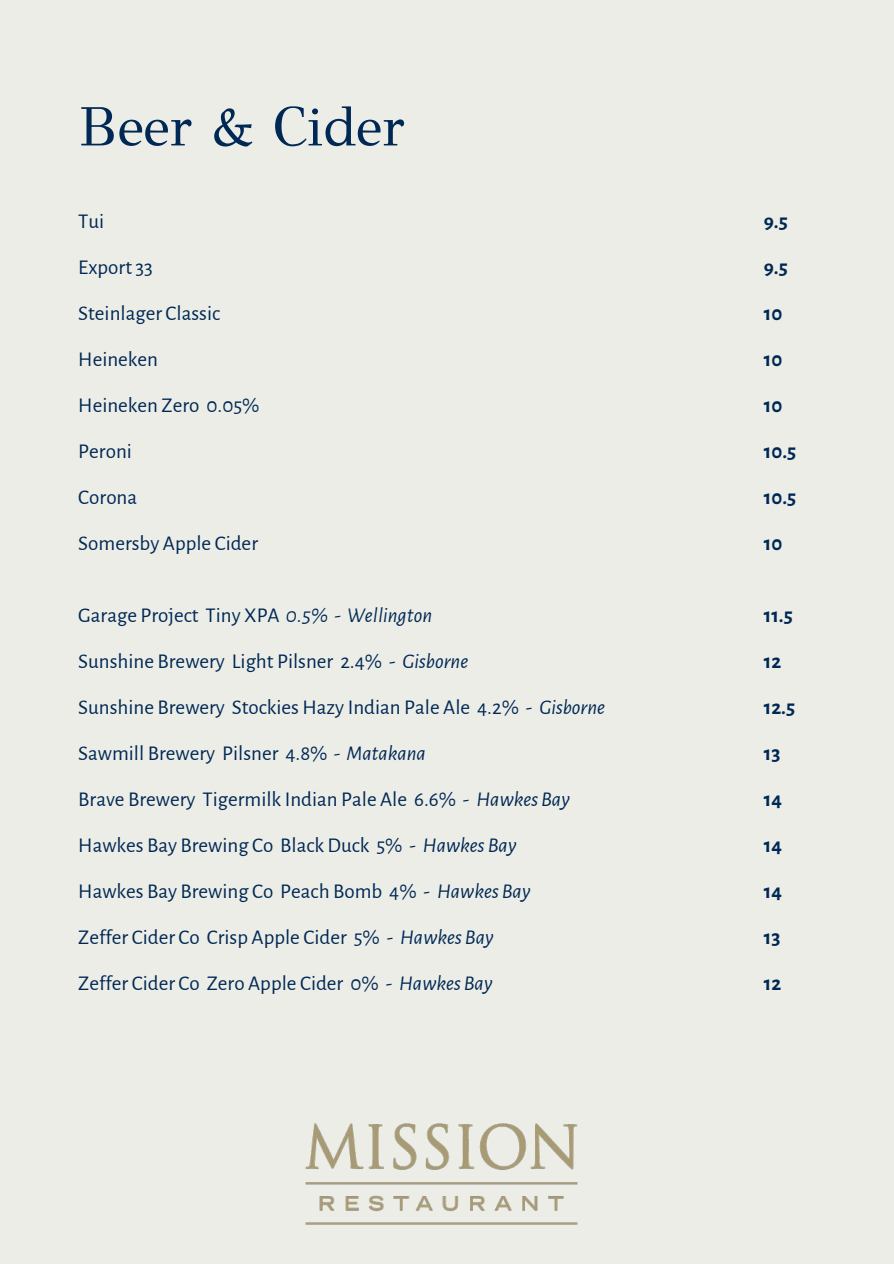
<style>
.page{position:relative;width:894px;height:1264px;background:#fff}
.page>*{position:absolute;margin:0;border:0;box-sizing:border-box;transform-origin:0 0}
.t1{font:55.5px "GFS Didot";color:#002855}
.t2{font:21px/46px "Alegreya Sans";color:#002855}
.t3{font:700 21px/46px "Alegreya Sans";color:#002855}
.s1{font-style:italic}
</style>
<div class="page">
<div style="left:0;top:0;width:893px;height:1263px;background:#ecede6"></div>
<img style="left:305px;top:1123px;width:273px;height:102px">
<h1 class="t1" style="left:78px;top:82px;width:328px">Beer &amp; Cider</h1>
<p class="t2" style="left:78px;top:197px;width:183px">Tui<br>Export 33<br>Steinlager Classic<br>Heineken<br>Heineken Zero 0.05%<br>Peroni<br>Corona<br>Somersby Apple Cider</p>
<p class="t2" style="left:78px;top:591px;width:528px">Garage Project Tiny XPA <span class="s1">0.5% - Wellington<br></span>Sunshine Brewery Light Pilsner 2.4% - <span class="s1">Gisborne<br></span>Sunshine Brewery Stockies Hazy Indian Pale Ale 4.2% - <span class="s1">Gisborne </span>Sawmill Brewery Pilsner 4.8% <span class="s1">- Matakana<br></span>Brave Brewery Tigermilk Indian Pale Ale 6.6% - <span class="s1">Hawkes Bay </span>Hawkes Bay Brewing Co Black Duck 5% - <span class="s1">Hawkes Bay<br></span>Hawkes Bay Brewing Co Peach Bomb 4% - <span class="s1">Hawkes Bay<br></span>Zeffer Cider Co Crisp Apple Cider 5% - <span class="s1">Hawkes Bay<br></span>Zeffer Cider Co Zero Apple Cider 0% - <span class="s1">Hawkes Bay</span></p>
<p class="t3" style="left:763px;top:196px;width:34px">9.5<br>9.5<br>10<br>10<br>10<br>10.5<br>10.5<br>10</p>
<p class="t3" style="left:763px;top:590px;width:33px">11.5<br>12<br>12.5<br>13<br>14<br>14<br>14<br>13<br>12</p>
</div>
